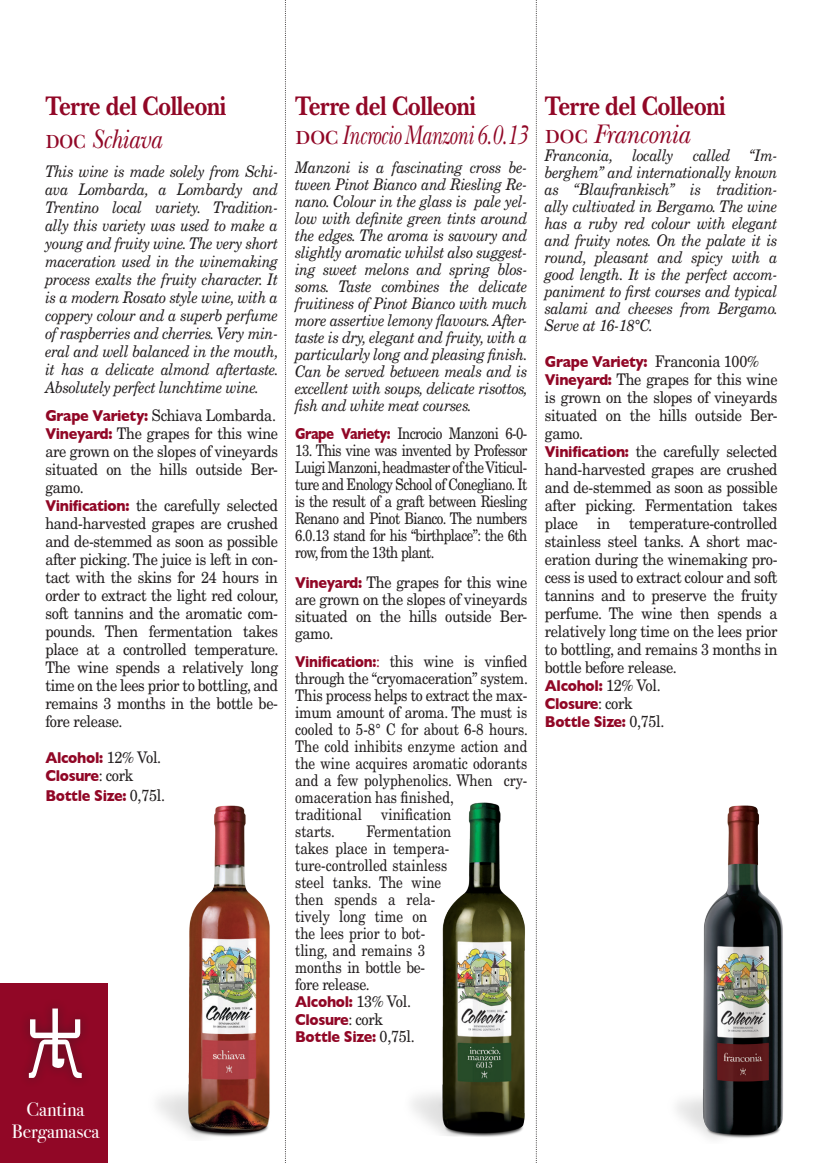
<style>
.page{position:relative;width:823px;height:1163px;background:#fff}
.page>*{position:absolute;margin:0;border:0;box-sizing:border-box;transform-origin:0 0}
.t1{font:700 28px/32px "New Baskerville";letter-spacing:-.02em;color:#910726;scale:.84 1}
.t2{font:italic 28px/29px "New Baskerville";letter-spacing:-.02em;color:#910726;scale:.72 1}
.t3{font:19.6px/21.8px "Bodoni Svty Two ITCTT Book";color:#fff;text-align:center}
.t4{font:italic 16px/17px "New Century Schlbk";letter-spacing:-.02em;color:#231f20;text-align:justify;scale:.89 1}
.t5{font:16px/18px "New Century Schlbk";letter-spacing:-.02em;color:#231f20;scale:.9 1}
.t6{font:16px/17px "New Century Schlbk";color:#231f20;scale:.87 1}
.t7{font:16px/17px "New Century Schlbk";letter-spacing:-.02em;color:#231f20;text-align:justify;scale:.83 1}
.t8{font:16px/17px "New Century Schlbk";color:#231f20;scale:.84 1}
.t9{font:700 16px/18px "Gill Sans";letter-spacing:-.02em;color:#910726;scale:.9 1}
.t10{font:16px "New Century Schlbk";letter-spacing:-.04em;color:#231f20;scale:.83 1}
.s1{font-family:"New Baskerville SC";font-weight:400}
.s2{font-weight:400;font-style:italic}
.s3{font-family:"Gill Sans";font-weight:700;color:#910726}
.s4{font-family:"New Century Schlbk";font-weight:400;color:#231f20}
.s5{font-weight:700;font-style:normal}
.s6{font-family:"New Baskerville SC";font-style:normal}
.s7{color:#910726}
</style>
<div class="page">
<svg style="left:285px;top:0;width:1px;height:1163px"></svg>
<svg style="left:535px;top:0;width:2px;height:1163px"></svg>
<div style="left:0;top:983px;width:108px;height:179px;background:#910726"></div>
<svg style="left:29px;top:1008px;width:53px;height:69px"></svg>
<img style="left:677px;top:805px;width:106px;height:335px">
<img style="left:412px;top:802px;width:113px;height:335px">
<img style="left:157px;top:799px;width:129px;height:341px">
<h1 class="t1" style="left:45px;top:90px;width:217px">Terre del Colleoni <span class="s1">doc</span> <span class="s2">Schiava</span></h1>
<p class="t4" style="left:45px;top:162px;width:263px;line-height:18px">This wine is made solely from Schi&shy;ava Lombarda, a Lombardy and Trentino local variety. Tradition&shy;ally this variety was used to make a young and fruity wine. The very short maceration used in the winemaking process exalts the fruity character. It is a modern Rosato style wine, with a coppery colour and a superb perfume of raspberries and cherries. Very min&shy;eral and well balanced in the mouth, it has a delicate almond aftertaste.<br>Absolutely perfect lunchtime wine.</p>
<p class="t5" style="left:45px;top:406px;width:260px"><span class="s3">Grape Variety:</span> Schiava Lombarda.<br><span class="s3">Vineyard:</span> The grapes for this wine are grown on the slopes of vineyards situated on the hills outside Ber&shy;gamo.<br><span class="s3">Vinification:</span> the carefully selected hand-harvested grapes are crushed and de-stemmed as soon as possible after picking. The juice is left in con&shy;tact with the skins for 24 hours in order to extract the light red colour, soft tannins and the aromatic com&shy;pounds. Then fermentation takes place at a controlled temperature.<br>The wine spends a relatively long time on the lees prior to bottling, and remains 3 months in the bottle be&shy;fore release.</p>
<p class="t9" style="left:45px;top:748px;width:130px">Alcohol: <span class="s4">12% Vol.<br></span>Closure<span class="s4">: cork</span></p>
<p class="t9" style="left:45px;top:786px;width:134px">Bottle Size: <span class="s4">0,75l.</span></p>
<h1 class="t2" style="left:295px;top:92px;width:324px"><span class="s5">Terre del Colleoni </span><span class="s6">doc</span>Incrocio Manzoni 6.0.13</h1>
<p class="t4" style="left:295px;top:159px;width:263px">Manzoni is a fascinating cross be&shy;tween Pinot Bianco and Riesling Re&shy;nano. Colour in the glass is pale yel&shy;low with definite green tints around the edges. The aroma is savoury and slightly aromatic whilst also suggest&shy;ing sweet melons and spring blos&shy;soms. Taste combines the delicate fruitiness of Pinot Bianco with much more assertive lemony flavours. After&shy;taste is dry, elegant and fruity, with a particularly long and pleasing finish.<br>Can be served between meals and is excellent with soups, delicate risottos, fish and white meat courses.</p>
<p class="t10" style="left:295px;top:424px;width:281px"><span class="s3">Grape Variety:</span> Incrocio Manzoni 6-0-</p>
<p class="t7" style="left:295px;top:442px;width:281px">13. This vine was invented by Professor Luigi Manzoni, headmaster of the Viticul&shy;ture and Enology School of Conegliano. It is the result of a graft between Riesling Renano and Pinot Bianco. The numbers 6.0.13 stand for his “birthplace”: the 6th row, from the 13th plant.</p>
<p class="t5" style="left:295px;top:573px;width:259px;line-height:17px;text-align:justify"><span class="s3">Vineyard:</span> The grapes for this wine are grown on the slopes of vineyards situated on the hills outside Ber&shy;gamo.</p>
<p class="t6" style="left:295px;top:653px;width:269px"><span class="s3">Vinification:</span><span class="s7">:</span> this wine is vinfied through the “cryomaceration” system.<br>This process helps to extract the max&shy;imum amount of aroma. The must is cooled to 5-8° C for about 6-8 hours.<br>The cold inhibits enzyme action and the wine acquires aromatic odorants and a few polyphenolics. When cry&shy;omaceration has finished,<br>traditional vinification<br>starts.</p>
<p class="t8" style="left:295px;top:822px;width:187px;text-indent:71px">Fermentation takes place in tempera&shy;ture-controlled stainless steel tanks. The wine then spends a rela&shy;tively long time on the lees prior to bot&shy;tling, and remains 3 months in bottle be&shy;fore release.</p>
<p class="t9" style="left:295px;top:993px;width:134px;line-height:17.4px">Alcohol: <span class="s4">13% Vol.<br></span>Closure<span class="s4">: cork<br></span>Bottle Size: <span class="s4">0,75l.</span></p>
<h1 class="t1" style="left:544px;top:92px;width:217px;line-height:28px">Terre del Colleoni <span class="s1">doc</span> <span class="s2">Franconia</span></h1>
<p class="t4" style="left:544px;top:146px;width:263px">Franconia, locally called “Im&shy;berghem” and internationally known as “Blaufrankisch” is tradition&shy;ally cultivated in Bergamo. The wine has a ruby red colour with elegant and fruity notes. On the palate it is round, pleasant and spicy with a good length. It is the perfect accom&shy;paniment to first courses and typical salami and cheeses from Bergamo.<br>Serve at 16-18°C.</p>
<p class="t9" style="left:544px;top:352px;width:239px">Grape Variety: <span class="s4">Franconia 100%</span></p>
<p class="t5" style="left:544px;top:370px;width:260px"><span class="s3">Vineyard:</span> The grapes for this wine is grown on the slopes of vineyards situated on the hills outside Ber&shy;gamo.<br><span class="s3">Vinification:</span> the carefully selected hand-harvested grapes are crushed and de-stemmed as soon as possible after picking. Fermentation takes place in temperature-controlled stainless steel tanks. A short mac&shy;eration during the winemaking pro&shy;cess is used to extract colour and soft tannins and to preserve the fruity perfume. The wine then spends a relatively long time on the lees prior to bottling, and remains 3 months in bottle before release.</p>
<p class="t9" style="left:544px;top:676px;width:134px">Alcohol: <span class="s4">12% Vol.<br></span>Closure<span class="s4">: cork<br></span>Bottle Size: <span class="s4">0,75l.</span></p>
<p class="t3" style="left:12px;top:1096px;width:89px">Cantina<br>Bergamasca</p>
</div>
